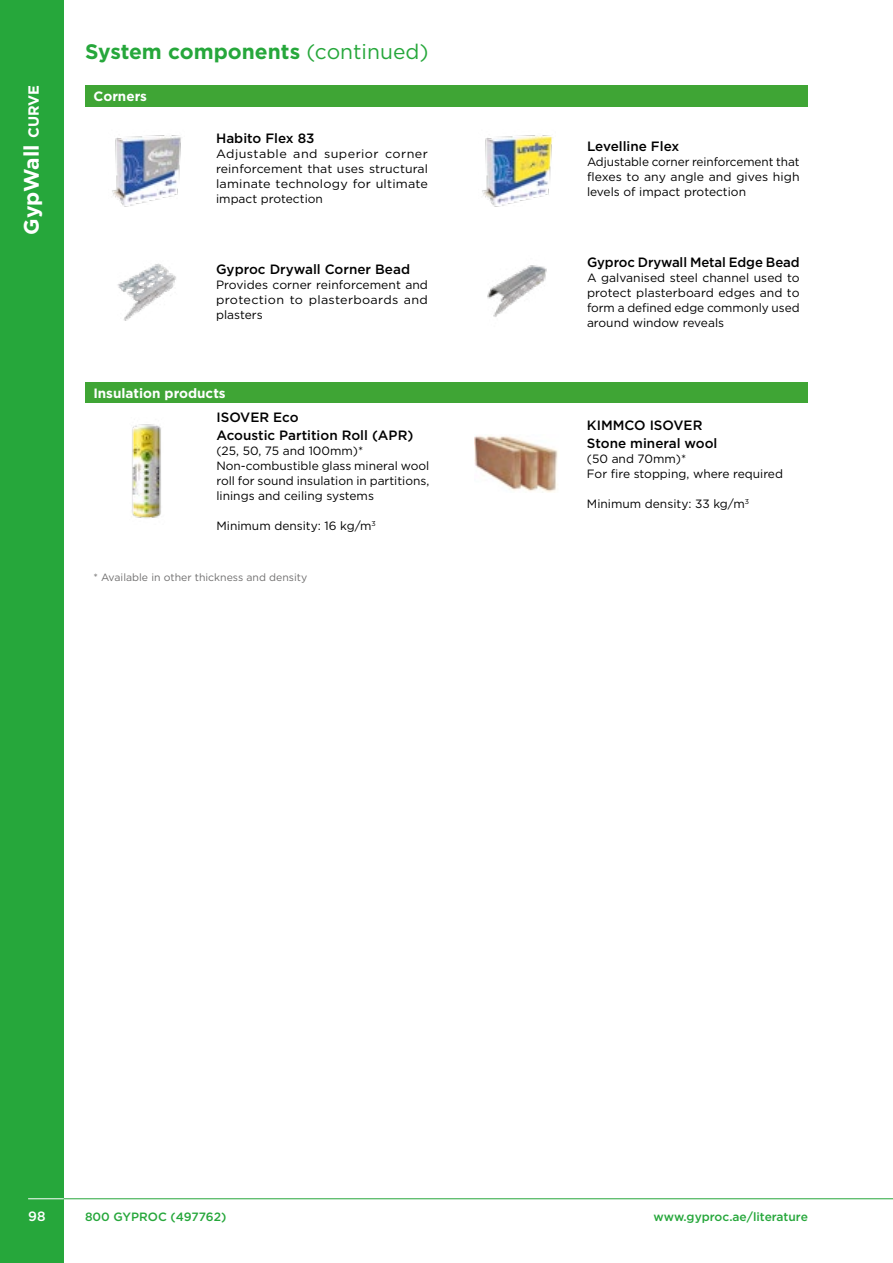
<style>
.page{position:relative;width:893px;height:1263px;background:#fff}
.page>*{position:absolute;margin:0;border:0;box-sizing:border-box;transform-origin:0 0}
.t1{font:700 21px "Gotham";color:#26a73b}
.t2{font:700 21px "Gotham";color:#fff}
.t3{font:500 13.5px/18px "Gotham";color:#000}
.t4{font:700 13.5px "Gotham";color:#fff}
.t5{font:500 13.5px "Gotham";color:#fff}
.t6{font:12px/15px "Gotham";color:#000;text-align:justify}
.t7{font:12px/15px "Gotham";color:#000;text-align:justify;scale:1.05 1}
.t8{font:500 12px "Gotham";color:#26a73b}
.t9{font:10.5px "Gotham";color:#706f6f}
.s1{font-weight:400}
.s2{font-size:14.7px}
</style>
<div class="page">
<div style="left:0;top:0;width:64px;height:1263px;background:#26a73b"></div>
<hr style="left:64px;top:1198px;width:829px;height:1px;background:#26a73b">
<hr style="left:28px;top:1198px;width:36px;height:1px;background:#fff">
<div style="left:85px;top:85px;width:723px;height:21px;background:#3fa535"></div>
<img style="left:112px;top:135px;width:69px;height:71px">
<img style="left:117px;top:263px;width:59px;height:58px">
<img style="left:482px;top:135px;width:71px;height:71px">
<img style="left:487px;top:265px;width:60px;height:52px">
<div style="left:85px;top:383px;width:723px;height:20px;background:#3fa535"></div>
<img style="left:132px;top:424px;width:29px;height:94px">
<img style="left:474px;top:435px;width:84px;height:58px">
<h1 class="t1" style="left:85px;top:38px;width:345px">System components <span class="s1">(continued)</span></h1>
<h1 class="t2" style="left:17px;top:235px;width:151px;rotate:-90deg">GypWall <span class="s2">curve</span></h1>
<p class="t4" style="left:94px;top:87px;width:55px">Corners</p>
<p class="t3" style="left:216px;top:129px;width:100px">Habito Flex 83</p>
<p class="t7" style="left:216px;top:146px;width:203px">Adjustable and superior corner reinforcement that uses structural laminate technology for ultimate impact protection</p>
<p class="t3" style="left:216px;top:260px;width:195px">Gyproc Drywall Corner Bead</p>
<p class="t6" style="left:216px;top:277px;width:213px">Provides corner reinforcement and protection to plasterboards and plasters</p>
<p class="t4" style="left:93px;top:385px;width:134px">Insulation products</p>
<p class="t3" style="left:216px;top:408px;width:198px">ISOVER Eco<br>Acoustic Partition Roll (APR)</p>
<p class="t6" style="left:216px;top:443px;width:214px;text-align:left">(25, 50, 75 and 100mm)*<br>Non-combustible glass mineral wool roll for sound insulation in partitions, linings and ceiling systems</p>
<p class="t6" style="left:216px;top:518px;width:161px">Minimum density: 16 kg/m<sup>3</sup></p>
<p class="t9" style="left:93px;top:571px;width:215px">* Available in other thickness and density</p>
<p class="t3" style="left:587px;top:137px;width:94px">Levelline Flex</p>
<p class="t6" style="left:587px;top:154px;width:214px">Adjustable corner reinforcement that flexes to any angle and gives high levels of impact protection</p>
<p class="t3" style="left:587px;top:253px;width:214px">Gyproc Drywall Metal Edge Bead</p>
<p class="t6" style="left:587px;top:270px;width:214px">A galvanised steel channel used to protect plasterboard edges and to form a defined edge commonly used around window reveals</p>
<p class="t3" style="left:587px;top:416px;width:132px">KIMMCO ISOVER<br>Stone mineral wool</p>
<p class="t6" style="left:587px;top:451px;width:198px">(50 and 70mm)*<br>For fire stopping, where required</p>
<p class="t6" style="left:587px;top:496px;width:164px">Minimum density: 33 kg/m<sup>3</sup></p>
<p class="t5" style="left:28px;top:1207px;width:19px">98</p>
<p class="t8" style="left:85px;top:1208px;width:143px">800 GYPROC (497762)</p>
<p class="t8" style="left:654px;top:1208px;width:156px">www.gyproc.ae/literature</p>
</div>
